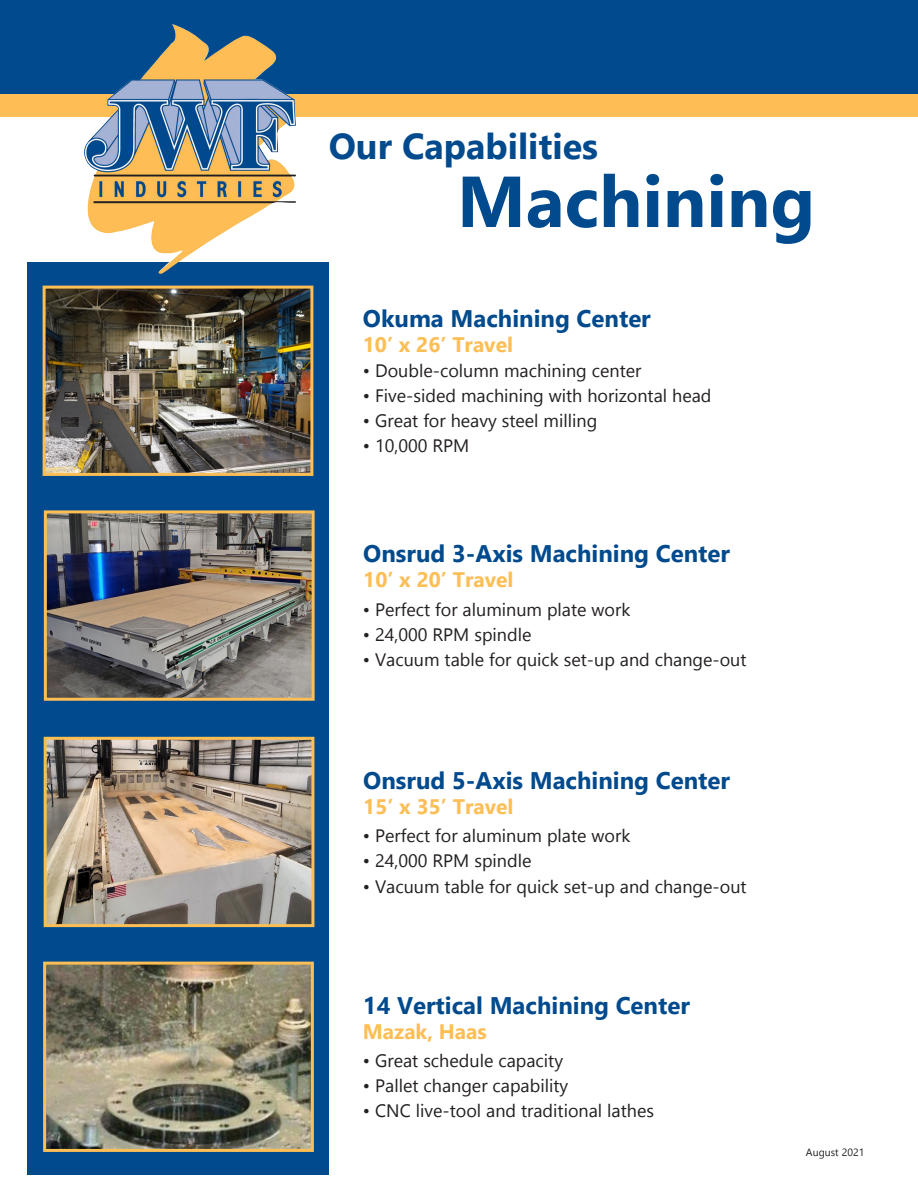
<style>
.page{position:relative;width:918px;height:1188px;background:#fff}
.page>*{position:absolute;margin:0;border:0;box-sizing:border-box;transform-origin:0 0}
.t1{font:700 72px "Gadugi";color:#004a8d}
.t2{font:700 36px "Gadugi";color:#004a8d}
.t3{font:700 24px "Gadugi";color:#004a8d}
.t4{font:700 21px "Gadugi";color:#fdbe56}
.t5{font:18px "Gadugi";color:#231f20}
.t6{font:10.5px "Gadugi";color:#231f20}
</style>
<div class="page">
<div style="left:27px;top:262px;width:302px;height:912px;background:#004a8d"></div>
<div style="left:0;top:93px;width:918px;height:24px;background:#fdbe56"></div>
<div style="left:0;top:0;width:918px;height:93px;background:#004a8d"></div>
<img style="left:47px;top:290px;width:262px;height:182px">
<div style="left:43px;top:286px;width:270px;height:190px;border:3px solid #fdbe56"></div>
<img style="left:48px;top:514px;width:263px;height:183px">
<div style="left:44px;top:510px;width:271px;height:191px;border:3px solid #fdbe56"></div>
<img style="left:48px;top:741px;width:262px;height:182px">
<div style="left:44px;top:737px;width:270px;height:190px;border:3px solid #fdbe56"></div>
<img style="left:47px;top:966px;width:263px;height:182px">
<div style="left:43px;top:962px;width:271px;height:190px;border:3px solid #fdbe56"></div>
<img style="left:79px;top:24px;width:217px;height:250px">
<p class="t2" style="left:329px;top:125px;width:271px">Our Capabilities</p>
<p class="t1" style="left:457px;top:158px;width:360px">Machining</p>
<p class="t3" style="left:363px;top:304px;width:289px">Okuma Machining Center</p>
<p class="t4" style="left:363px;top:332px;width:152px">10’ x 26’ Travel</p>
<p class="t5" style="left:363px;top:360px;width:280px">• Double-column machining center</p>
<p class="t5" style="left:363px;top:385px;width:350px">• Five-sided machining with horizontal head</p>
<p class="t5" style="left:363px;top:410px;width:236px">• Great for heavy steel milling</p>
<p class="t5" style="left:363px;top:435px;width:108px">• 10,000 RPM</p>
<p class="t3" style="left:363px;top:539px;width:368px">Onsrud 3-Axis Machining Center</p>
<p class="t4" style="left:363px;top:567px;width:152px">10’ x 20’ Travel</p>
<p class="t5" style="left:363px;top:599px;width:269px">• Perfect for aluminum plate work</p>
<p class="t5" style="left:363px;top:624px;width:170px">• 24,000 RPM spindle</p>
<p class="t5" style="left:363px;top:649px;width:385px">• Vacuum table for quick set-up and change-out</p>
<p class="t3" style="left:363px;top:766px;width:368px">Onsrud 5-Axis Machining Center</p>
<p class="t4" style="left:363px;top:794px;width:152px">15’ x 35’ Travel</p>
<p class="t5" style="left:363px;top:825px;width:269px">• Perfect for aluminum plate work</p>
<p class="t5" style="left:363px;top:850px;width:170px">• 24,000 RPM spindle</p>
<p class="t5" style="left:363px;top:875px;width:385px">• Vacuum table for quick set-up and change-out</p>
<p class="t3" style="left:363px;top:991px;width:329px">14 Vertical Machining Center</p>
<p class="t4" style="left:363px;top:1019px;width:125px">Mazak, Haas</p>
<p class="t5" style="left:363px;top:1050px;width:202px">• Great schedule capacity</p>
<p class="t5" style="left:363px;top:1075px;width:207px">• Pallet changer capability</p>
<p class="t5" style="left:363px;top:1100px;width:293px">• CNC live-tool and traditional lathes</p>
<p class="t6" style="left:806px;top:1146px;width:60px">August 2021</p>
</div>
